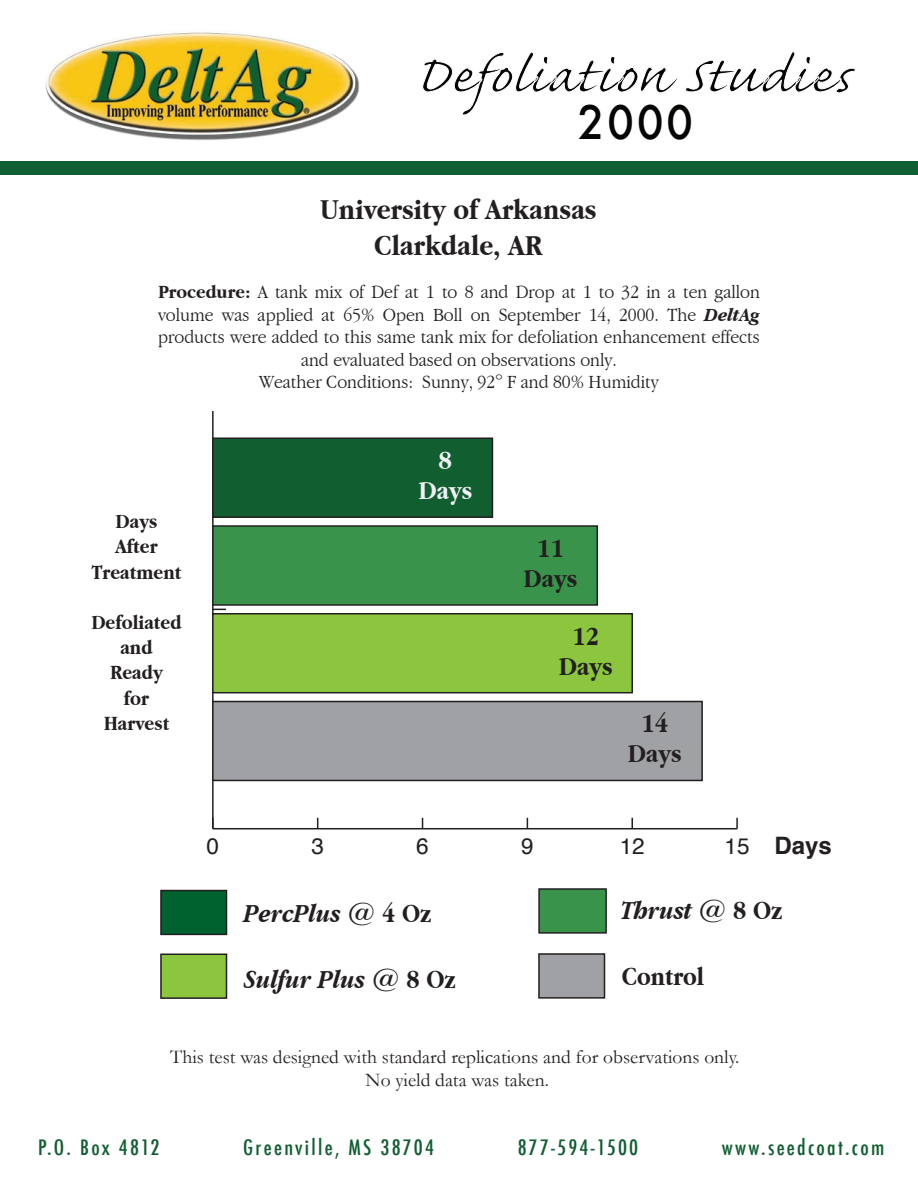
<style>
.page{position:relative;width:918px;height:1188px;background:#fff}
.page>*{position:absolute;margin:0;border:0;box-sizing:border-box;transform-origin:0 0}
.t1{font:66px "Caflisch Script Pro";color:#050504;scale:1.14 1}
.t2{font:500 45px "Futura";color:#050504;scale:.95 1}
.t3{font:700 condensed 30px/36px "Garamond";color:#231f20;text-align:center;scale:1.08 1}
.t4{font:italic 700 condensed 27px "Garamond";color:#231f20;scale:1.05 1}
.t5{font:700 condensed 27px/30px "Garamond";color:#231f20;text-align:center;scale:1.08 1}
.t6{font:700 condensed 27px "Garamond";color:#231f20;scale:1.05 1}
.t7{font:700 condensed 27px/30px "Garamond";color:#f0f1f2;text-align:center;scale:1.08 1}
.t8{font:700 24px "Helvetica";color:#231f20}
.t9{font:22.5px "Helvetica";color:#231f20}
.t10{font:700 condensed 21px/25.2px "Garamond";color:#231f20;text-align:center;scale:1.08 1}
.t11{font:500 condensed 20.7px "Futura";letter-spacing:.105em;color:#115e32;scale:1.05 1}
.t12{font:19.5px/23.4px "Garamond";color:#231f20;text-align:center}
.t13{font:300 condensed 19.35px/22.5px "Garamond";color:#231f20;text-align:center;scale:1.14 1}
.s1{font-weight:700}
.s2{font-weight:700;font-style:italic}
.s3{font-style:normal}
</style>
<div class="page">
<hr style="left:213px;top:828px;width:524px;height:1px;background:#231f20">
<svg style="left:631px;top:818px;width:2px;height:10px"></svg>
<svg style="left:736px;top:818px;width:2px;height:11px"></svg>
<hr style="left:212px;top:411px;width:2px;height:418px;background:#231f20">
<svg style="left:214px;top:609px;width:12px;height:1px"></svg>
<div style="left:160px;top:890px;width:67px;height:45px;background:#00622f;border:2px solid #231f20"></div>
<div style="left:212px;top:437px;width:281px;height:81px;background:#115e31;border:2px solid #231f20"></div>
<div style="left:538px;top:888px;width:69px;height:46px;background:#39934a;border:2px solid #231f20"></div>
<div style="left:212px;top:525px;width:386px;height:81px;background:#39934a;border:2px solid #231f20"></div>
<div style="left:160px;top:954px;width:67px;height:45px;background:#8bc63e;border:2px solid #231f20"></div>
<div style="left:212px;top:613px;width:421px;height:80px;background:#8bc63e;border:2px solid #231f20"></div>
<div style="left:538px;top:953px;width:67px;height:46px;background:#a0a1a5;border:2px solid #231f20"></div>
<div style="left:212px;top:701px;width:491px;height:80px;background:#a0a1a5;border:2px solid #231f20"></div>
<div style="left:0;top:162px;width:918px;height:13px;background:#115e32"></div>
<img style="left:45px;top:32px;width:315px;height:108px">
<h1 class="t1" style="left:414px;top:41px;width:384px">Defoliation Studies</h1>
<h2 class="t2" style="left:578px;top:92px;width:123px">2000</h2>
<h3 class="t3" style="left:320px;top:191px;width:258px">University of Arkansas<br>Clarkdale, AR</h3>
<p class="t13" style="left:158px;top:281px;width:530px"><span class="s1">Procedure:</span> A tank mix of Def at 1 to 8 and Drop at 1 to 32 in a ten gallon volume was applied at 65% Open Boll on September 14, 2000. The <span class="s2">DeltAg </span>products were added to this same tank mix for defoliation enhancement effects and evaluated based on observations only.<br>Weather Conditions: Sunny, 92° F and 80% Humidity</p>
<p class="t10" style="left:92px;top:509px;width:85px">Days<br>After<br>Treatment</p>
<p class="t10" style="left:91px;top:610px;width:85px">Defoliated and<br>Ready<br>for<br>Harvest</p>
<h3 class="t7" style="left:419px;top:446px;width:51px">8<br>Days</h3>
<h3 class="t5" style="left:524px;top:534px;width:51px">11<br>Days</h3>
<h3 class="t5" style="left:559px;top:621px;width:51px">12<br>Days</h3>
<h3 class="t5" style="left:628px;top:708px;width:51px">14<br>Days</h3>
<p class="t9" style="left:207px;top:829px;width:14px">0</p>
<p class="t9" style="left:311px;top:829px;width:14px">3</p>
<p class="t9" style="left:416px;top:829px;width:14px">6</p>
<p class="t9" style="left:521px;top:829px;width:14px">9</p>
<p class="t9" style="left:620px;top:829px;width:27px">12</p>
<p class="t9" style="left:725px;top:829px;width:27px">15</p>
<p class="t8" style="left:775px;top:826px;width:59px">Days</p>
<h3 class="t4" style="left:244px;top:898px;width:180px">PercPlus <span class="s3">@ 4 Oz</span></h3>
<h3 class="t4" style="left:621px;top:895px;width:156px">Thrust <span class="s3">@ 8 Oz</span></h3>
<h3 class="t4" style="left:244px;top:965px;width:204px">Sulfur Plus <span class="s3">@ 8 Oz</span></h3>
<h3 class="t6" style="left:622px;top:961px;width:80px">Control</h3>
<p class="t12" style="left:170px;top:1045px;width:571px">This test was designed with standard replications and for observations only.<br>No yield data was taken.</p>
<p class="t11" style="left:38px;top:1134px;width:117px">P.O. Box 4812</p>
<p class="t11" style="left:243px;top:1134px;width:183px">Greenville, MS 38704</p>
<p class="t11" style="left:518px;top:1134px;width:116px">877-594-1500</p>
<p class="t11" style="left:722px;top:1134px;width:156px">www.seedcoat.com</p>
</div>
